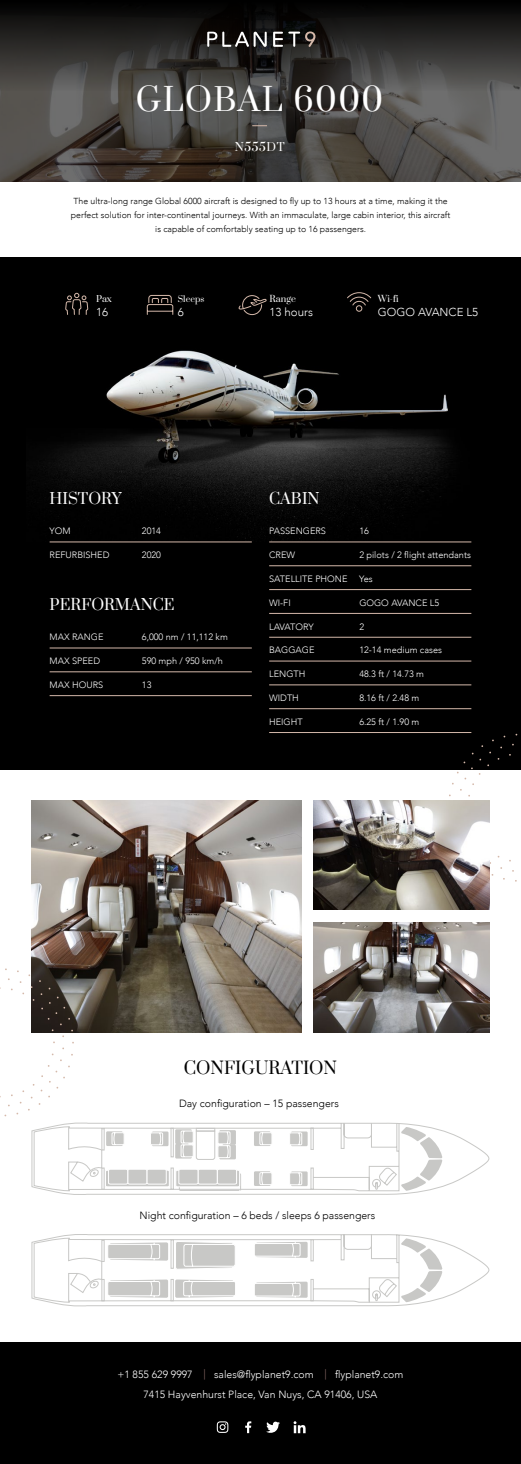
<style>
.page{position:relative;width:521px;height:1464px;background:#fff}
.page>*{position:absolute;margin:0;border:0;box-sizing:border-box;transform-origin:0 0}
.t1{font:31.15px "Prata";letter-spacing:.05em;color:#fff}
.t2{font:16.62px "Prata";color:#000}
.t3{font:14.88px "Prata";color:#fff}
.t4{font:300 11.55px "Avenir";color:#fff}
.t5{font:11.2px "Prata";letter-spacing:.05em;color:#fff}
.t6{font:300 10.5px/20.1px "Avenir";color:#fff;text-align:center}
.t7{font:300 10.5px "Avenir";color:#000}
.t8{font:300 9.19px "Avenir";color:#fff}
.t9{font:300 8.75px/13.7px "Avenir";color:#000;text-align:center}
.t10{font:8.75px "Prata";color:#fff}
.t11{font:8.31px "Prata";color:#fff}
.s1{color:#93726e}
</style>
<div class="page">
<div style="left:0;top:256px;width:521px;height:513px;background:#000"></div>
<img style="left:43px;top:350px;width:406px;height:191px">
<svg style="left:448px;top:733px;width:73px;height:148px"></svg>
<hr style="left:50px;top:542px;width:202px;height:1px;background:#d5b9aa">
<hr style="left:50px;top:648px;width:202px;height:1px;background:#d5b9aa">
<hr style="left:50px;top:671px;width:202px;height:1px;background:#d5b9aa">
<hr style="left:50px;top:695px;width:202px;height:1px;background:#d5b9aa">
<hr style="left:269px;top:542px;width:202px;height:1px;background:#d5b9aa">
<hr style="left:269px;top:565px;width:202px;height:1px;background:#d5b9aa">
<hr style="left:269px;top:589px;width:202px;height:1px;background:#d5b9aa">
<hr style="left:269px;top:613px;width:202px;height:1px;background:#d5b9aa">
<hr style="left:269px;top:637px;width:202px;height:1px;background:#d5b9aa">
<hr style="left:269px;top:661px;width:202px;height:1px;background:#d5b9aa">
<hr style="left:269px;top:684px;width:202px;height:1px;background:#d5b9aa">
<hr style="left:269px;top:708px;width:202px;height:1px;background:#d5b9aa">
<hr style="left:269px;top:732px;width:202px;height:1px;background:#d5b9aa">
<div style="left:0;top:1342px;width:521px;height:121px;background:#000"></div>
<img style="left:314px;top:800px;width:175px;height:110px">
<img style="left:32px;top:800px;width:269px;height:232px">
<img style="left:314px;top:922px;width:175px;height:110px">
<svg style="left:245px;top:1421px;width:6px;height:12px"></svg>
<svg style="left:266px;top:1421px;width:14px;height:12px"></svg>
<svg style="left:294px;top:1421px;width:12px;height:12px"></svg>
<svg style="left:217px;top:1421px;width:11px;height:11px"></svg>
<svg style="left:0;top:91px;width:521px;height:91px;background:#4d4a46"></svg>
<svg style="left:252px;top:125px;width:15px;height:1px"></svg>
<svg style="left:0;top:0;width:521px;height:91px;background:#292827"></svg>
<svg style="left:273px;top:31px;width:42px;height:16px"></svg>
<svg style="left:207px;top:32px;width:60px;height:15px"></svg>
<svg style="left:65px;top:293px;width:23px;height:22px"></svg>
<svg style="left:147px;top:295px;width:26px;height:20px"></svg>
<svg style="left:238px;top:295px;width:29px;height:20px"></svg>
<svg style="left:347px;top:292px;width:24px;height:20px"></svg>
<svg style="left:0;top:968px;width:74px;height:148px"></svg>
<svg style="left:31px;top:1122px;width:458px;height:73px"></svg>
<svg style="left:375px;top:1181px;width:3px;height:8px"></svg>
<svg style="left:401px;top:1126px;width:41px;height:64px"></svg>
<svg style="left:289px;top:1171px;width:19px;height:15px"></svg>
<svg style="left:254px;top:1171px;width:19px;height:14px"></svg>
<svg style="left:289px;top:1131px;width:19px;height:15px"></svg>
<svg style="left:254px;top:1131px;width:19px;height:15px"></svg>
<svg style="left:68px;top:1125px;width:173px;height:66px"></svg>
<svg style="left:31px;top:1234px;width:458px;height:73px"></svg>
<svg style="left:375px;top:1292px;width:3px;height:9px"></svg>
<svg style="left:401px;top:1238px;width:41px;height:64px"></svg>
<svg style="left:254px;top:1241px;width:54px;height:17px"></svg>
<svg style="left:254px;top:1281px;width:54px;height:17px"></svg>
<svg style="left:175px;top:1278px;width:61px;height:20px"></svg>
<svg style="left:68px;top:1237px;width:100px;height:66px"></svg>
<svg style="left:175px;top:1241px;width:61px;height:28px"></svg>
<h1 class="t1" style="left:136px;top:74px;width:249px">GLOBAL 6000</h1>
<p class="t5" style="left:235px;top:138px;width:51px">N555DT</p>
<p class="t9" style="left:71px;top:194px;width:381px">The ultra-long range Global 6000 aircraft is designed to fly up to 13 hours at a time, making it the perfect solution for inter-continental journeys. With an immaculate, large cabin interior, this aircraft is capable of comfortably seating up to 16 passengers.</p>
<p class="t10" style="left:96px;top:291px;width:17px">Pax</p>
<p class="t4" style="left:96px;top:305px;width:13px">16</p>
<p class="t11" style="left:178px;top:292px;width:28px">Sleeps</p>
<p class="t4" style="left:178px;top:305px;width:7px">6</p>
<p class="t10" style="left:269px;top:291px;width:28px">Range</p>
<p class="t4" style="left:269px;top:305px;width:45px">13 hours</p>
<p class="t10" style="left:378px;top:291px;width:22px">Wi-fi</p>
<p class="t4" style="left:378px;top:305px;width:102px">GOGO AVANCE L5</p>
<h3 class="t3" style="left:50px;top:486px;width:73px">HISTORY</h3>
<p class="t8" style="left:50px;top:525px;width:23px">YOM</p>
<p class="t8" style="left:142px;top:525px;width:21px">2014</p>
<p class="t8" style="left:50px;top:549px;width:61px">REFURBISHED</p>
<p class="t8" style="left:142px;top:549px;width:21px">2020</p>
<h3 class="t3" style="left:50px;top:592px;width:127px">PERFORMANCE</h3>
<p class="t8" style="left:50px;top:631px;width:55px">MAX RANGE</p>
<p class="t8" style="left:142px;top:631px;width:87px">6,000 nm / 11,112 km</p>
<p class="t8" style="left:50px;top:655px;width:52px">MAX SPEED</p>
<p class="t8" style="left:142px;top:655px;width:82px">590 mph / 950 km/h</p>
<p class="t8" style="left:50px;top:679px;width:55px">MAX HOURS</p>
<p class="t8" style="left:142px;top:679px;width:11px">13</p>
<h3 class="t3" style="left:269px;top:486px;width:52px">CABIN</h3>
<p class="t8" style="left:269px;top:525px;width:58px">PASSENGERS</p>
<p class="t8" style="left:359px;top:525px;width:11px">16</p>
<p class="t8" style="left:269px;top:549px;width:28px">CREW</p>
<p class="t8" style="left:359px;top:549px;width:113px">2 pilots / 2 flight attendants</p>
<p class="t8" style="left:269px;top:573px;width:80px">SATELLITE PHONE</p>
<p class="t8" style="left:359px;top:573px;width:15px">Yes</p>
<p class="t8" style="left:269px;top:597px;width:23px">WI-FI</p>
<p class="t8" style="left:359px;top:597px;width:81px">GOGO AVANCE L5</p>
<p class="t8" style="left:269px;top:621px;width:46px">LAVATORY</p>
<p class="t8" style="left:359px;top:621px;width:6px">2</p>
<p class="t8" style="left:269px;top:645px;width:47px">BAGGAGE</p>
<p class="t8" style="left:359px;top:645px;width:84px">12-14 medium cases</p>
<p class="t8" style="left:269px;top:668px;width:38px">LENGTH</p>
<p class="t8" style="left:359px;top:668px;width:66px">48.3 ft / 14.73 m</p>
<p class="t8" style="left:269px;top:692px;width:31px">WIDTH</p>
<p class="t8" style="left:359px;top:692px;width:62px">8.16 ft / 2.48 m</p>
<p class="t8" style="left:269px;top:716px;width:35px">HEIGHT</p>
<p class="t8" style="left:359px;top:716px;width:62px">6.25 ft / 1.90 m</p>
<h2 class="t2" style="left:184px;top:1053px;width:155px">CONFIGURATION</h2>
<p class="t7" style="left:179px;top:1097px;width:161px">Day configuration – 15 passengers</p>
<p class="t7" style="left:140px;top:1208px;width:237px">Night configuration – 6 beds / sleeps 6 passengers</p>
<p class="t6" style="left:117px;top:1363px;width:287px">+1 855 629 9997 <span class="s1">|</span> sales@flyplanet9.com <span class="s1">|</span> flyplanet9.com<br>7415 Hayvenhurst Place, Van Nuys, CA 91406, USA</p>
</div>
